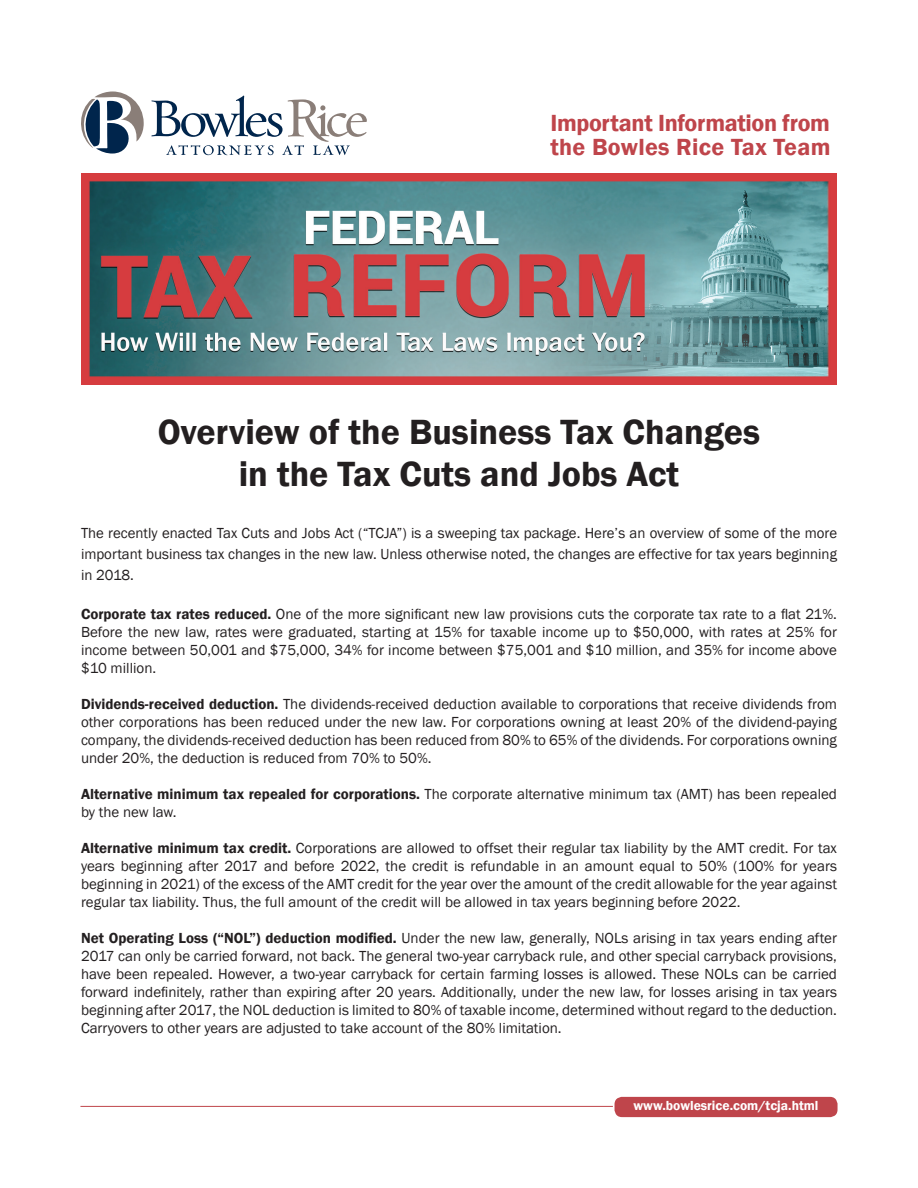
<style>
.page{position:relative;width:918px;height:1188px;background:#fff}
.page>*{position:absolute;margin:0;border:0;box-sizing:border-box;transform-origin:0 0}
.t1{font:600 36px/42px "Franklin Gothic";color:#231f20;text-align:center}
.t2{font:600 24px/24px "Franklin Gothic";letter-spacing:-.015em;color:#bf454b}
.t3{font:15px/18px "Franklin Gothic";color:#231f20;text-align:justify}
.t4{font:600 13.5px "Franklin Gothic";color:#fff}
.s1{font-weight:600}
</style>
<div class="page">
<img style="left:81px;top:173px;width:755px;height:212px">
<svg style="left:81px;top:92px;width:63px;height:62px"></svg>
<svg style="left:151px;top:96px;width:216px;height:59px"></svg>
<div style="left:615px;top:1097px;width:223px;height:20px;background:#bf454b;border-radius:8px"></div>
<hr style="left:80px;top:1106px;width:533px;height:1px;background:#bf454b">
<h2 class="t2" style="left:551px;top:111px;width:282px">Important Information from the Bowles Rice Tax Team</h2>
<h1 class="t1" style="left:158px;top:411px;width:604px">Overview of the Business Tax Changes in the Tax Cuts and Jobs Act</h1>
<p class="t3" style="left:81px;top:522px;width:758px;line-height:21px">The recently enacted Tax Cuts and Jobs Act (“TCJA”) is a sweeping tax package. Here’s an overview of some of the more important business tax changes in the new law. Unless otherwise noted, the changes are effective for tax years beginning in 2018.</p>
<p class="t3" style="left:81px;top:605px;width:758px"><span class="s1">Corporate tax rates reduced.</span> One of the more significant new law provisions cuts the corporate tax rate to a flat 21%.<br>Before the new law, rates were graduated, starting at 15% for taxable income up to $50,000, with rates at 25% for income between 50,001 and $75,000, 34% for income between $75,001 and $10 million, and 35% for income above $10 million.</p>
<p class="t3" style="left:81px;top:695px;width:758px"><span class="s1">Dividends-received deduction.</span> The dividends-received deduction available to corporations that receive dividends from other corporations has been reduced under the new law. For corporations owning at least 20% of the dividend-paying company, the dividends-received deduction has been reduced from 80% to 65% of the dividends. For corporations owning under 20%, the deduction is reduced from 70% to 50%.</p>
<p class="t3" style="left:81px;top:785px;width:758px"><span class="s1">Alternative minimum tax repealed for corporations.</span> The corporate alternative minimum tax (AMT) has been repealed by the new law.</p>
<p class="t3" style="left:81px;top:839px;width:758px"><span class="s1">Alternative minimum tax credit.</span> Corporations are allowed to offset their regular tax liability by the AMT credit. For tax years beginning after 2017 and before 2022, the credit is refundable in an amount equal to 50% (100% for years beginning in 2021) of the excess of the AMT credit for the year over the amount of the credit allowable for the year against regular tax liability. Thus, the full amount of the credit will be allowed in tax years beginning before 2022.</p>
<p class="t3" style="left:81px;top:929px;width:758px"><span class="s1">Net Operating Loss (“NOL”) deduction modified.</span> Under the new law, generally, NOLs arising in tax years ending after 2017 can only be carried forward, not back. The general two-year carryback rule, and other special carryback provisions, have been repealed. However, a two-year carryback for certain farming losses is allowed. These NOLs can be carried forward indefinitely, rather than expiring after 20 years. Additionally, under the new law, for losses arising in tax years beginning after 2017, the NOL deduction is limited to 80% of taxable income, determined without regard to the deduction.<br>Carryovers to other years are adjusted to take account of the 80% limitation.</p>
<p class="t4" style="left:634px;top:1097px;width:186px">www.bowlesrice.com/tcja.html</p>
</div>
